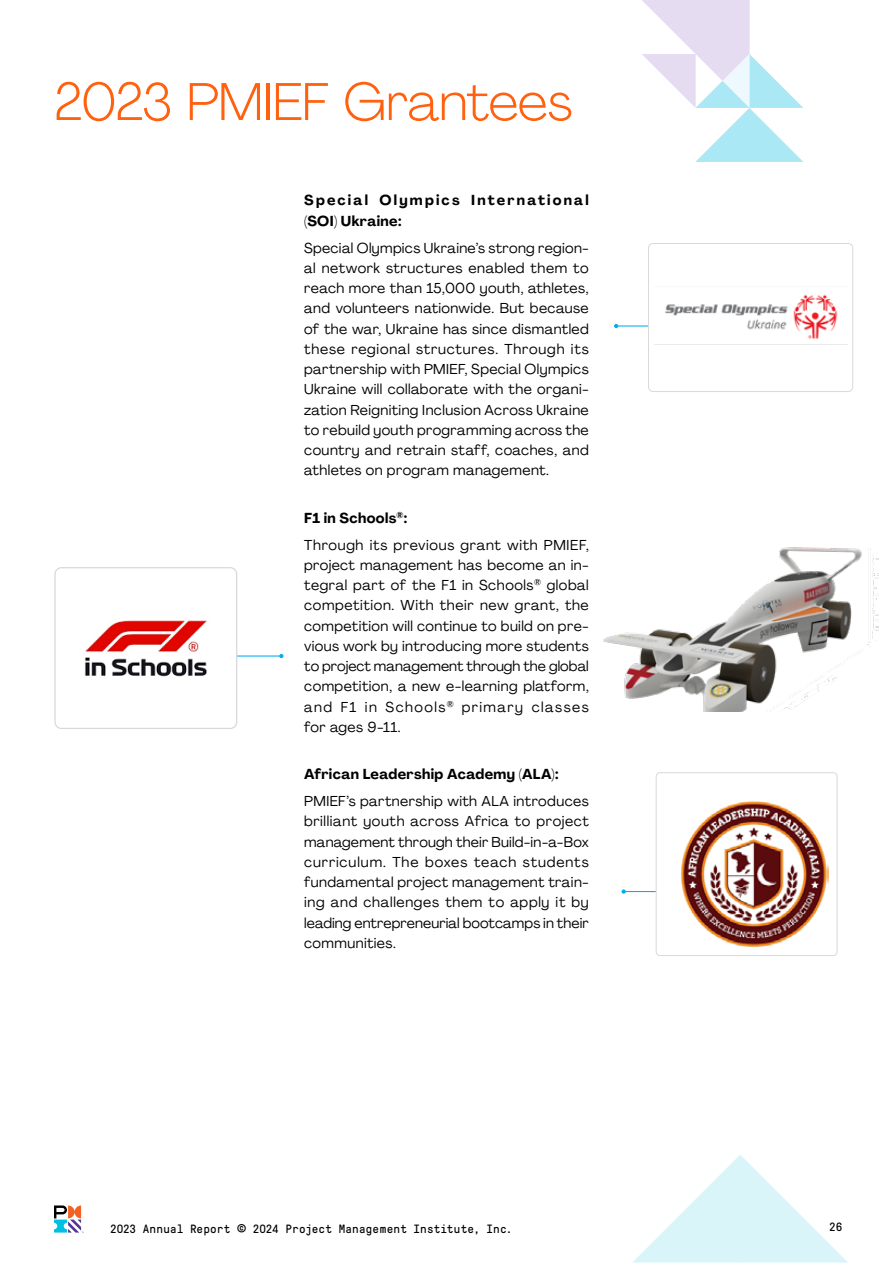
<style>
.page{position:relative;width:893px;height:1263px;background:#fff}
.page>*{position:absolute;margin:0;border:0;box-sizing:border-box;transform-origin:0 0}
.t1{font:300 52.5px "Agrandir";letter-spacing:-.01em;color:#ff610f}
.t2{font:14.25px/20.2px "Agrandir";letter-spacing:.03em;color:#000;text-align:justify}
.t3{font:700 14.25px/20.2px "Agrandir";letter-spacing:.15em;color:#000}
.t4{font:700 14.25px "Agrandir";letter-spacing:.03em;color:#000}
.t5{font:12px "GT Pressura Mono";letter-spacing:.015em;color:#000}
.s1{font-weight:700}
.s2{font-size:16.5px}
</style>
<div class="page">
<svg style="left:642px;top:0;width:161px;height:162px"></svg>
<svg style="left:54px;top:1205px;width:30px;height:28px"></svg>
<hr style="left:616px;top:325px;width:100px;height:2px;background:#00aeef">
<svg style="left:614px;top:324px;width:4px;height:4px"></svg>
<hr style="left:70px;top:655px;width:211px;height:1px;background:#00aeef">
<svg style="left:279px;top:654px;width:4px;height:4px"></svg>
<hr style="left:624px;top:891px;width:186px;height:1px;background:#00aeef">
<svg style="left:621px;top:889px;width:5px;height:5px"></svg>
<img style="left:56px;top:569px;width:181px;height:158px">
<div style="left:54px;top:567px;width:183px;height:162px;border:1px solid #d9d9d9;border-radius:6px"></div>
<div style="left:656px;top:773px;width:181px;height:182px;background:#fff;border-radius:4px"></div>
<img style="left:681px;top:801px;width:147px;height:146px">
<div style="left:656px;top:772px;width:182px;height:184px;border:1px solid #d9d9d9;border-radius:4px"></div>
<div style="left:648px;top:243px;width:205px;height:149px;background:#fff;border-radius:4px"></div>
<img style="left:654px;top:294px;width:193px;height:51px">
<div style="left:648px;top:243px;width:205px;height:149px;border:1px solid #d9d9d9;border-radius:4px"></div>
<svg style="left:632px;top:1155px;width:216px;height:108px"></svg>
<img style="left:603px;top:547px;width:276px;height:165px">
<h1 class="t1" style="left:54px;top:69px;width:520px">2023 PMIEF Grantees</h1>
<p class="t3" style="left:304px;top:190px;width:286px">Special Olympics International (SOI) Ukraine:</p>
<p class="t2" style="left:304px;top:237px;width:286px">Special Olympics Ukraine’s strong region&shy;al network structures enabled them to reach more than 15,000 youth, athletes, and volunteers nationwide. But because of the war, Ukraine has since dismantled these regional structures. Through its partnership with PMIEF, Special Olympics Ukraine will collaborate with the organi&shy;zation Reigniting Inclusion Across Ukraine to rebuild youth programming across the country and retrain staff, coaches, and athletes on program management.</p>
<p class="t2" style="left:304px;top:504px;width:286px;line-height:27px"><span class="s1">F1 in Schools</span><sup>®</sup><span class="s1">:<br></span>Through its previous grant with PMIEF,</p>
<p class="t2" style="left:304px;top:554px;width:286px">project management has become an in&shy;tegral part of the F1 in Schools<sup>®</sup> global competition. With their new grant, the competition will continue to build on pre&shy;vious work by introducing more students to project management through the global competition, a new e-learning platform, and F1 in Schools<sup>®</sup> primary classes for ages 9-11.</p>
<p class="t4" style="left:304px;top:765px;width:256px">African Leadership Academy (ALA):</p>
<p class="t2" style="left:304px;top:791px;width:286px">PMIEF’s partnership with ALA introduces brilliant youth across Africa to project management through their Build-in-a-Box curriculum. The boxes teach students fundamental project management train&shy;ing and challenges them to apply it by leading entrepreneurial bootcamps in their communities.</p>
<p class="t5" style="left:110px;top:1222px;width:404px">2023 Annual Report <span class="s2">©</span> 2024 Project Management Institute, Inc.</p>
<p class="t5" style="left:829px;top:1220px;width:15px">26</p>
</div>
